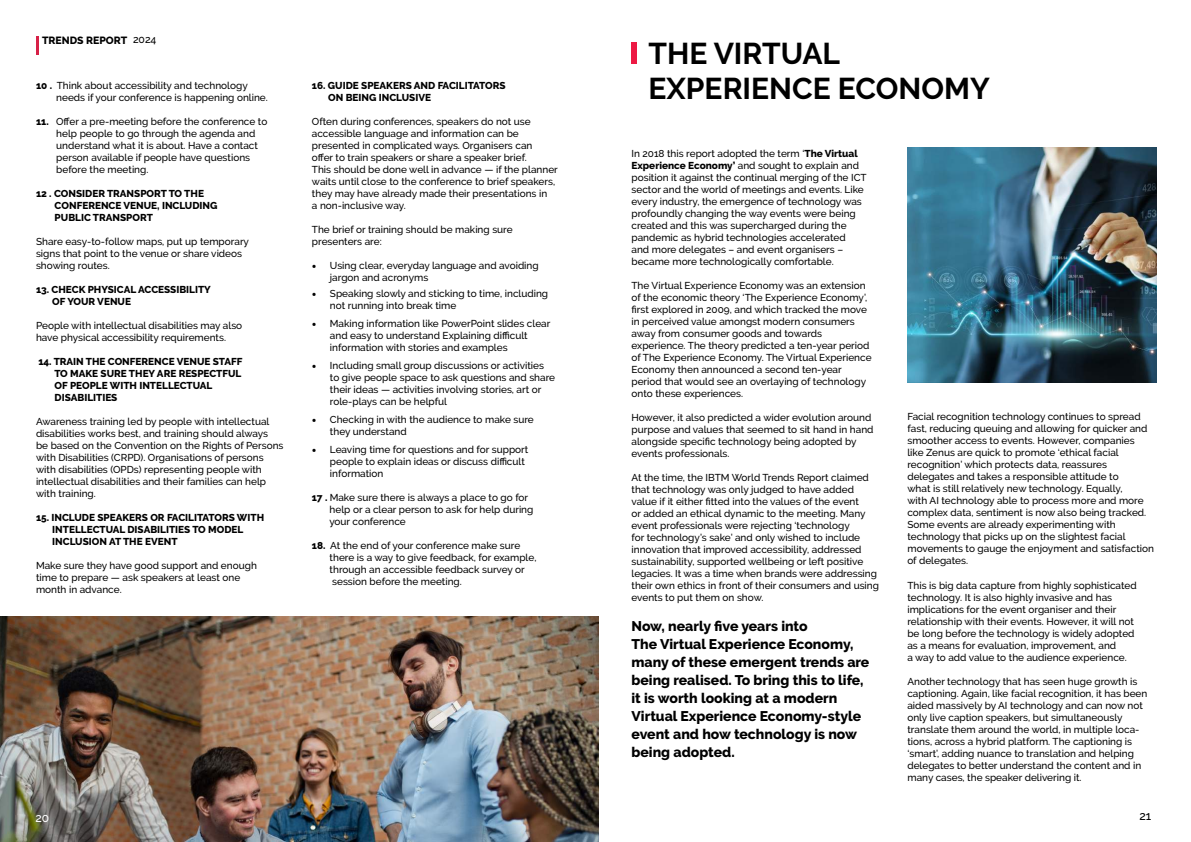
<style>
.page{position:relative;width:1191px;height:842px;background:#fff}
.page>*{position:absolute;margin:0;border:0;box-sizing:border-box;transform-origin:0 0}
.t1{font:700 30px/35px "Raleway";color:#000}
.t2{font:800 14px/18px "Raleway";color:#000}
.t3{font:500 12px "Raleway";color:#fff}
.t4{font:500 12px "Raleway";color:#000}
.t5{font:800 10.5px "Raleway";color:#000}
.t6{font:500 10px/12px "Raleway";color:#000}
.t7{font:800 10px/12px "Raleway";color:#000}
.s1{font-weight:500}
.s2{font-weight:800}
.s3{font-family:"Minion Pro";font-weight:400;font-size:12px}
</style>
<div class="page">
<hr style="left:36px;top:36px;width:3px;height:18px;background:#d72147">
<img style="left:0;top:617px;width:599px;height:225px">
<img style="left:907px;top:147px;width:249px;height:236px">
<div style="left:631px;top:43px;width:6px;height:21px;background:#ed1944"></div>
<p class="t5" style="left:42px;top:35px;width:116px">TRENDS REPORT <span class="s1">2024</span></p>
<p class="t6" style="left:56px;top:79px;width:213px;text-indent:-20px"><span class="s2">10 .</span> Think about accessibility and technology needs if your conference is happening online.</p>
<p class="t6" style="left:56px;top:115px;width:212px;text-indent:-20px"><span class="s2">11.</span> Offer a pre-meeting before the conference to help people to go through the agenda and understand what it is about. Have a contact person available if people have questions before the meeting.</p>
<p class="t7" style="left:55px;top:187px;width:164px;text-indent:-19px">12 . CONSIDER TRANSPORT TO THE<br>CONFERENCE VENUE, INCLUDING<br>PUBLIC TRANSPORT</p>
<p class="t6" style="left:36px;top:235px;width:215px">Share easy-to-follow maps, put up temporary signs that point to the venue or share videos showing routes.</p>
<p class="t7" style="left:52px;top:283px;width:160px;text-indent:-16px">13. CHECK PHYSICAL ACCESSIBILITY<br>OF YOUR VENUE</p>
<p class="t6" style="left:36px;top:319px;width:208px">People with intellectual disabilities may also have physical accessibility requirements.</p>
<p class="t7" style="left:54px;top:355px;width:190px;text-indent:-16px">14. TRAIN THE CONFERENCE VENUE STAFF<br>TO MAKE SURE THEY ARE RESPECTFUL<br>OF PEOPLE WITH INTELLECTUAL<br>DISABILITIES</p>
<p class="t6" style="left:36px;top:415px;width:249px">Awareness training led by people with intellectual disabilities works best, and training should always<br>be based on the Convention on the Rights of Persons with Disabilities (CRPD). Organisations of persons with disabilities (OPDs) representing people with intellectual disabilities and their families can help with training.</p>
<p class="t7" style="left:52px;top:511px;width:213px;text-indent:-16px">15. INCLUDE SPEAKERS OR FACILITATORS WITH<br>INTELLECTUAL DISABILITIES TO MODEL<br>INCLUSION AT THE EVENT</p>
<p class="t6" style="left:36px;top:559px;width:222px">Make sure they have good support and enough time to prepare — ask speakers at least one month in advance.</p>
<p class="t7" style="left:328px;top:79px;width:179px;text-indent:-16px">16. GUIDE SPEAKERS AND FACILITATORS<br>ON BEING INCLUSIVE</p>
<p class="t6" style="left:312px;top:115px;width:247px">Often during conferences, speakers do not use accessible language and information can be presented in complicated ways. Organisers can<br>offer to train speakers or share a speaker brief.<br>This should be done well in advance — if the planner waits until close to the conference to brief speakers, they may have already made their presentations in<br>a non-inclusive way.</p>
<p class="t6" style="left:312px;top:223px;width:202px">The brief or training should be making sure presenters are:</p>
<p class="t6" style="left:330px;top:259px;width:210px;text-indent:-18px"><span class="s3">•</span> Using clear, everyday language and avoiding jargon and acronyms</p>
<p class="t6" style="left:330px;top:287px;width:220px;text-indent:-18px"><span class="s3">•</span> Speaking slowly and sticking to time, including not running into break time</p>
<p class="t6" style="left:330px;top:317px;width:222px;text-indent:-18px"><span class="s3">•</span> Making information like PowerPoint slides clear and easy to understand Explaining difficult information with stories and examples</p>
<p class="t6" style="left:330px;top:359px;width:227px;text-indent:-18px"><span class="s3">•</span> Including small group discussions or activities to give people space to ask questions and share their ideas — activities involving stories, art or role-plays can be helpful</p>
<p class="t6" style="left:330px;top:413px;width:205px;text-indent:-18px"><span class="s3">•</span> Checking in with the audience to make sure they understand</p>
<p class="t6" style="left:330px;top:443px;width:200px;text-indent:-18px"><span class="s3">•</span> Leaving time for questions and for support people to explain ideas or discuss difficult information</p>
<p class="t6" style="left:329px;top:491px;width:205px;text-indent:-17px"><span class="s2">17 .</span> Make sure there is always a place to go for help or a clear person to ask for help during your conference</p>
<p class="t6" style="left:330px;top:539px;width:208px;text-indent:-18px"><span class="s2">18.</span> At the end of your conference make sure there is a way to give feedback, for example, through an accessible feedback survey or session before the meeting.</p>
<p class="t3" style="left:35px;top:811px;width:15px">20</p>
<h1 class="t1" style="left:648px;top:36px;width:343px">THE VIRTUAL<br>EXPERIENCE ECONOMY</h1>
<p class="t6" style="left:631px;top:147px;width:237px">In 2018 this report adopted the term ‘<span class="s2">The Virtual Experience Economy’</span> and sought to explain and position it against the continual merging of the ICT sector and the world of meetings and events. Like every industry, the emergence of technology was profoundly changing the way events were being created and this was supercharged during the pandemic as hybrid technologies accelerated<br>and more delegates – and event organisers – became more technologically comfortable.</p>
<p class="t6" style="left:631px;top:279px;width:242px">The Virtual Experience Economy was an extension of the economic theory ‘The Experience Economy’, first explored in 2009, and which tracked the move in perceived value amongst modern consumers away from consumer goods and towards experience. The theory predicted a ten-year period of The Experience Economy. The Virtual Experience Economy then announced a second ten-year period that would see an overlaying of technology onto these experiences.</p>
<p class="t6" style="left:631px;top:411px;width:243px">However, it also predicted a wider evolution around purpose and values that seemed to sit hand in hand alongside specific technology being adopted by events professionals.</p>
<p class="t6" style="left:631px;top:471px;width:249px">At the time, the IBTM World Trends Report claimed that technology was only judged to have added value if it either fitted into the values of the event<br>or added an ethical dynamic to the meeting. Many event professionals were rejecting ‘technology<br>for technology’s sake’ and only wished to include innovation that improved accessibility, addressed sustainability, supported wellbeing or left positive legacies. It was a time when brands were addressing their own ethics in front of their consumers and using events to put them on show.</p>
<p class="t2" style="left:631px;top:617px;width:239px">Now, nearly five years into<br>The Virtual Experience Economy, many of these emergent trends are being realised. To bring this to life, it is worth looking at a modern<br>Virtual Experience Economy-style event and how technology is now being adopted.</p>
<p class="t6" style="left:907px;top:411px;width:248px">Facial recognition technology continues to spread fast, reducing queuing and allowing for quicker and smoother access to events. However, companies<br>like Zenus are quick to promote ‘ethical facial recognition’ which protects data, reassures delegates and takes a responsible attitude to<br>what is still relatively new technology. Equally,<br>with AI technology able to process more and more complex data, sentiment is now also being tracked.<br>Some events are already experimenting with technology that picks up on the slightest facial movements to gauge the enjoyment and satisfaction of delegates.</p>
<p class="t6" style="left:907px;top:579px;width:231px">This is big data capture from highly sophisticated technology. It is also highly invasive and has implications for the event organiser and their relationship with their events. However, it will not be long before the technology is widely adopted as a means for evaluation, improvement, and<br>a way to add value to the audience experience.</p>
<p class="t6" style="left:907px;top:675px;width:241px">Another technology that has seen huge growth is captioning. Again, like facial recognition, it has been aided massively by AI technology and can now not only live caption speakers, but simultaneously translate them around the world, in multiple loca&shy;tions, across a hybrid platform. The captioning is ‘smart’, adding nuance to translation and helping delegates to better understand the content and in many cases, the speaker delivering it.</p>
<p class="t4" style="left:1139px;top:809px;width:13px">21</p>
</div>
